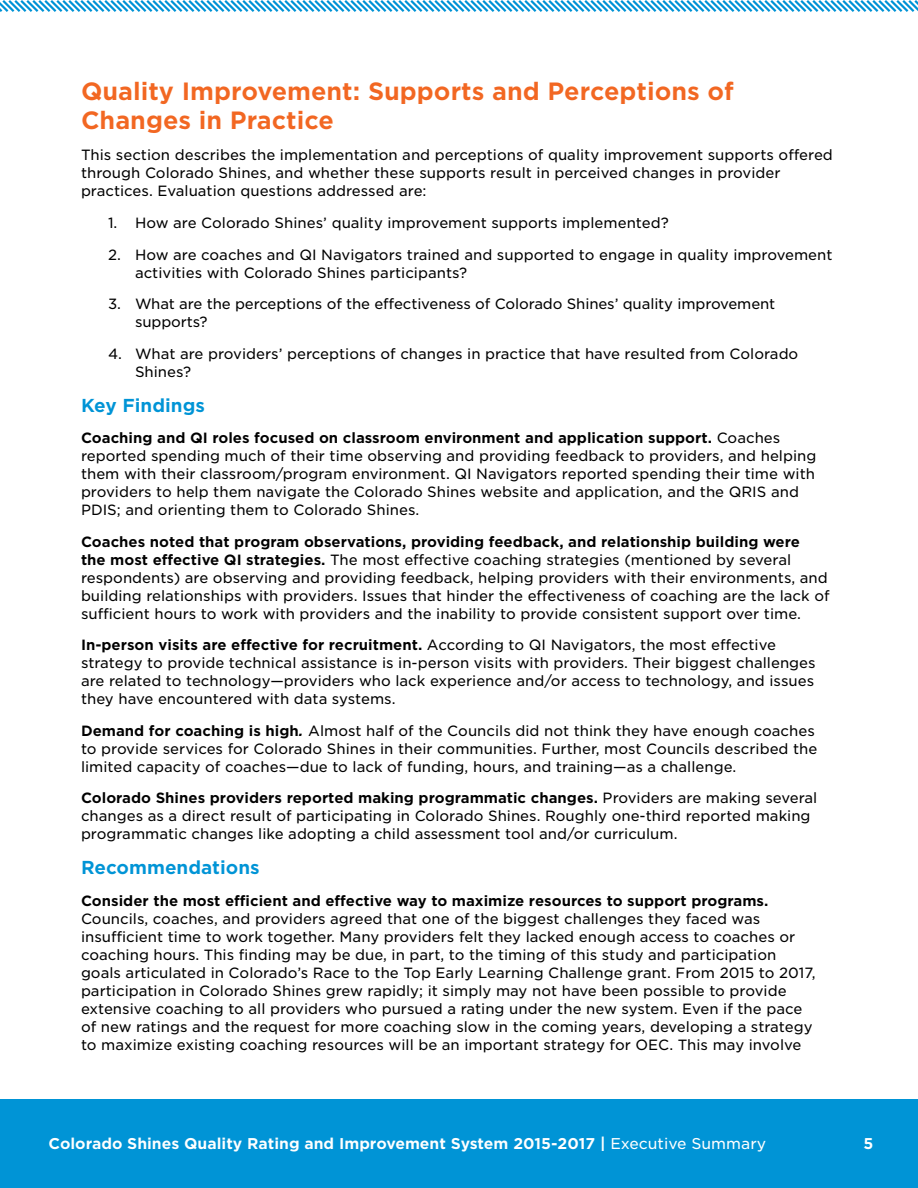
<style>
.page{position:relative;width:918px;height:1188px;background:#fff}
.page>*{position:absolute;margin:0;border:0;box-sizing:border-box;transform-origin:0 0}
.t1{font:700 24px/28.8px "Gotham S Sm";color:#f26722}
.t2{font:700 18px "Gotham S Sm";color:#0094d6}
.t3{font:700 15px "Gotham S Sm";color:#fff}
.t4{font:14.25px/18px "Gotham S Sm";color:#000}
.t5{font:700 14.25px "Gotham S Sm";color:#000}
.s1{font-weight:700}
.s2{font-weight:700;font-style:italic}
.s3{font-weight:400}
</style>
<div class="page">
<div style="left:0;top:1099px;width:918px;height:89px;background:#0094d6"></div>
<svg style="left:0;top:0;width:918px;height:12px"></svg>
<h1 class="t1" style="left:81px;top:77px;width:655px">Quality Improvement: Supports and Perceptions of<br>Changes in Practice</h1>
<p class="t4" style="left:81px;top:146px;width:753px">This section describes the implementation and perceptions of quality improvement supports offered through Colorado Shines, and whether these supports result in perceived changes in provider practices. Evaluation questions addressed are:</p>
<p class="t4" style="left:108px;top:213px;width:562px">1. How are Colorado Shines’ quality improvement supports implemented?</p>
<p class="t4" style="left:135px;top:245px;width:699px;text-indent:-27px">2. How are coaches and QI Navigators trained and supported to engage in quality improvement activities with Colorado Shines participants?</p>
<p class="t4" style="left:135px;top:294px;width:642px;text-indent:-27px">3. What are the perceptions of the effectiveness of Colorado Shines’ quality improvement supports?</p>
<p class="t4" style="left:135px;top:344px;width:665px;text-indent:-27px">4. What are providers’ perceptions of changes in practice that have resulted from Colorado<br>Shines?</p>
<p class="t2" style="left:81px;top:393px;width:126px">Key Findings</p>
<p class="t4" style="left:81px;top:429px;width:737px"><span class="s1">Coaching and QI roles focused on classroom environment and application support.</span> Coaches reported spending much of their time observing and providing feedback to providers, and helping them with their classroom/program environment. QI Navigators reported spending their time with providers to help them navigate the Colorado Shines website and application, and the QRIS and PDIS; and orienting them to Colorado Shines.</p>
<p class="t4" style="left:81px;top:532px;width:750px"><span class="s1">Coaches noted that program observations, providing feedback, and relationship building were<br>the most effective QI strategies.</span> The most effective coaching strategies (mentioned by several respondents) are observing and providing feedback, helping providers with their environments, and building relationships with providers. Issues that hinder the effectiveness of coaching are the lack of sufficient hours to work with providers and the inability to provide consistent support over time.</p>
<p class="t4" style="left:81px;top:636px;width:736px"><span class="s1">In-person visits are effective for recruitment.</span> According to QI Navigators, the most effective strategy to provide technical assistance is in-person visits with providers. Their biggest challenges are related to technology—providers who lack experience and/or access to technology, and issues they have encountered with data systems.</p>
<p class="t4" style="left:81px;top:721px;width:738px"><span class="s1">Demand for coaching is high</span><span class="s2">.</span> Almost half of the Councils did not think they have enough coaches to provide services for Colorado Shines in their communities. Further, most Councils described the limited capacity of coaches—due to lack of funding, hours, and training—as a challenge.</p>
<p class="t4" style="left:81px;top:789px;width:738px"><span class="s1">Colorado Shines providers reported making programmatic changes.</span> Providers are making several changes as a direct result of participating in Colorado Shines. Roughly one-third reported making programmatic changes like adopting a child assessment tool and/or curriculum.</p>
<p class="t2" style="left:81px;top:855px;width:180px">Recommendations</p>
<p class="t5" style="left:81px;top:891px;width:689px">Consider the most efficient and effective way to maximize resources to support programs.</p>
<p class="t4" style="left:81px;top:909px;width:736px">Councils, coaches, and providers agreed that one of the biggest challenges they faced was insufficient time to work together. Many providers felt they lacked enough access to coaches or coaching hours. This finding may be due, in part, to the timing of this study and participation goals articulated in Colorado’s Race to the Top Early Learning Challenge grant. From 2015 to 2017, participation in Colorado Shines grew rapidly; it simply may not have been possible to provide extensive coaching to all providers who pursued a rating under the new system. Even if the pace of new ratings and the request for more coaching slow in the coming years, developing a strategy to maximize existing coaching resources will be an important strategy for OEC. This may involve</p>
<p class="t3" style="left:49px;top:1133px;width:719px">Colorado Shines Quality Rating and Improvement System 2015-2017 | <span class="s3">Executive Summary</span></p>
<p class="t3" style="left:863px;top:1133px;width:11px">5</p>
</div>
